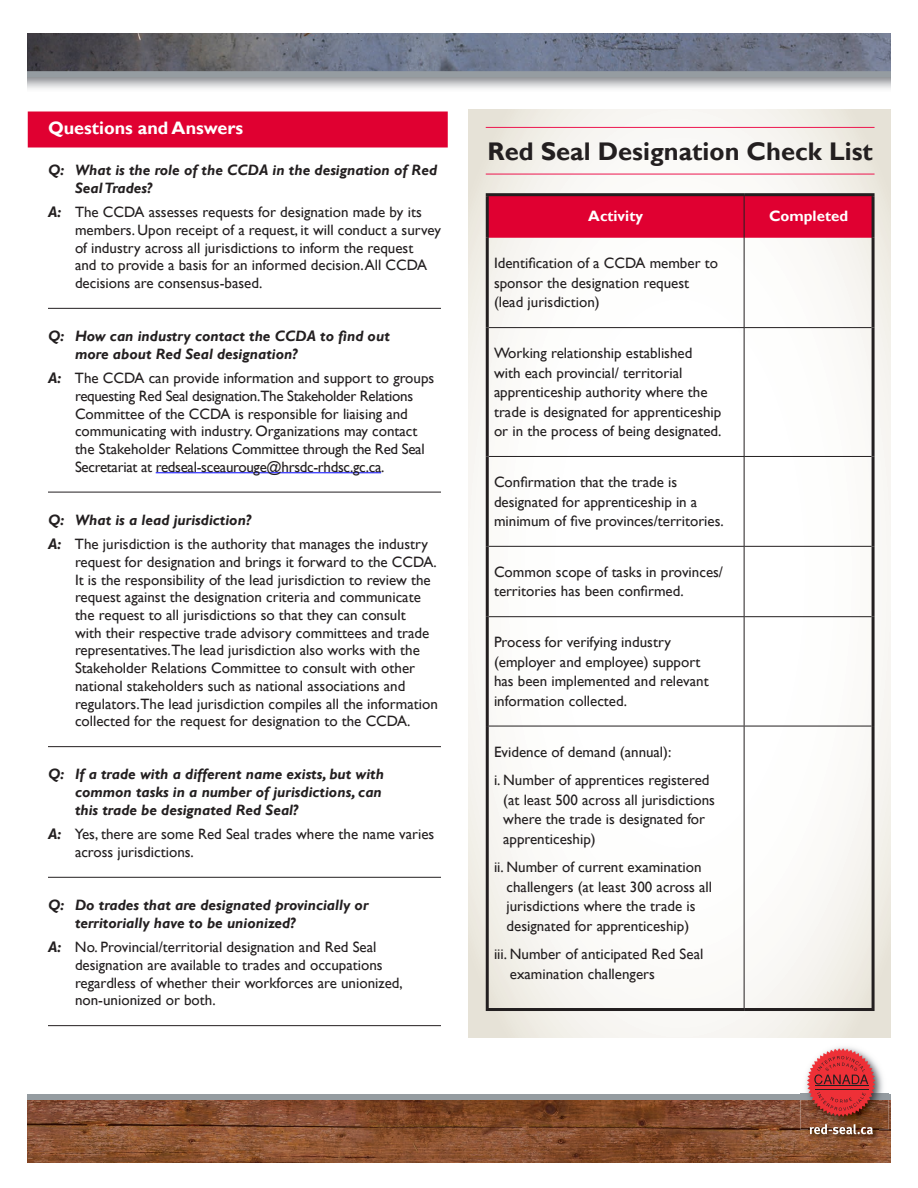
<style>
.page{position:relative;width:918px;height:1188px;background:#fff}
.page>*{position:absolute;margin:0;border:0;box-sizing:border-box;transform-origin:0 0}
.t1{font:700 25.5px "Gill Sans";color:#231f20}
.t2{font:700 18px "Gill Sans";color:#fff}
.t3{font:15px/17.7px "Gill Sans";color:#231f20}
.t4{font:italic 700 15px/17.7px "Gill Sans";color:#231f20}
.t5{font:700 15px "Gill Sans";color:#fff}
.s1{font-weight:700;font-style:italic}
</style>
<div class="page">
<svg style="left:468px;top:109px;width:423px;height:928px"></svg>
<img style="left:27px;top:1100px;width:864px;height:63px">
<div style="left:2px;top:1094px;width:911px;height:6px;background:#959ca1"></div>
<svg style="left:27px;top:33px;width:864px;height:44px;background:#6e7381"></svg>
<div style="left:891px;top:1048px;width:27px;height:140px;background:#fff"></div>
<div style="left:0;top:1048px;width:27px;height:140px;background:#fff"></div>
<img style="left:801px;top:1047px;width:87px;height:83px">
<svg style="left:807px;top:1048px;width:68px;height:69px;background:#c94a4c"></svg>
<img style="left:809px;top:1123px;width:70px;height:17px">
<svg style="left:810px;top:1124px;width:63px;height:10px"></svg>
<div style="left:28px;top:112px;width:420px;height:36px;background:#e00031"></div>
<hr style="left:48px;top:308px;width:393px;height:1px;background:#231f20">
<hr style="left:48px;top:492px;width:393px;height:1px;background:#231f20">
<hr style="left:156px;top:472px;width:225px;height:1px;background:#00f">
<hr style="left:48px;top:746px;width:393px;height:1px;background:#231f20">
<hr style="left:48px;top:877px;width:393px;height:1px;background:#231f20">
<hr style="left:48px;top:1025px;width:393px;height:1px;background:#231f20">
<hr style="left:486px;top:127px;width:389px;height:1px;background:#ed154e">
<hr style="left:486px;top:174px;width:389px;height:1px;background:#ed154e">
<div style="left:489px;top:196px;width:383px;height:42px;background:#e00031"></div>
<hr style="left:489px;top:327px;width:255px;height:1px;background:#231f20">
<hr style="left:744px;top:327px;width:128px;height:1px;background:#231f20">
<hr style="left:489px;top:456px;width:255px;height:1px;background:#231f20">
<hr style="left:744px;top:456px;width:128px;height:1px;background:#231f20">
<hr style="left:489px;top:546px;width:255px;height:1px;background:#231f20">
<hr style="left:744px;top:546px;width:128px;height:1px;background:#231f20">
<hr style="left:489px;top:616px;width:255px;height:1px;background:#231f20">
<hr style="left:744px;top:616px;width:128px;height:1px;background:#231f20">
<hr style="left:489px;top:726px;width:255px;height:1px;background:#231f20">
<hr style="left:744px;top:726px;width:128px;height:1px;background:#231f20">
<hr style="left:744px;top:196px;width:1px;height:42px;background:#231f20">
<hr style="left:744px;top:238px;width:1px;height:89px;background:#231f20">
<hr style="left:744px;top:328px;width:1px;height:128px;background:#231f20">
<hr style="left:744px;top:457px;width:1px;height:89px;background:#231f20">
<hr style="left:744px;top:547px;width:1px;height:69px;background:#231f20">
<hr style="left:744px;top:617px;width:1px;height:109px;background:#231f20">
<hr style="left:744px;top:726px;width:1px;height:282px;background:#231f20">
<hr style="left:486px;top:193px;width:258px;height:3px;background:#231f20">
<hr style="left:486px;top:196px;width:3px;height:42px;background:#231f20">
<hr style="left:744px;top:193px;width:131px;height:3px;background:#231f20">
<hr style="left:872px;top:196px;width:3px;height:42px;background:#231f20">
<hr style="left:486px;top:238px;width:3px;height:90px;background:#231f20">
<hr style="left:872px;top:238px;width:3px;height:90px;background:#231f20">
<hr style="left:486px;top:328px;width:3px;height:128px;background:#231f20">
<hr style="left:872px;top:328px;width:3px;height:128px;background:#231f20">
<hr style="left:486px;top:456px;width:3px;height:90px;background:#231f20">
<hr style="left:872px;top:456px;width:3px;height:90px;background:#231f20">
<hr style="left:486px;top:546px;width:3px;height:71px;background:#231f20">
<hr style="left:872px;top:546px;width:3px;height:71px;background:#231f20">
<hr style="left:486px;top:617px;width:3px;height:109px;background:#231f20">
<hr style="left:872px;top:617px;width:3px;height:109px;background:#231f20">
<hr style="left:486px;top:726px;width:3px;height:282px;background:#231f20">
<hr style="left:872px;top:726px;width:3px;height:282px;background:#231f20">
<hr style="left:486px;top:1008px;width:258px;height:3px;background:#231f20">
<hr style="left:744px;top:1008px;width:131px;height:3px;background:#231f20">
<h1 class="t2" style="left:48px;top:117px;width:197px">Questions and Answers</h1>
<p class="t4" style="left:75px;top:161px;width:364px;text-indent:-27px">Q: What is the role of the CCDA in the designation of Red<br>Seal Trades?</p>
<p class="t3" style="left:75px;top:203px;width:368px;text-indent:-27px"><span class="s1">A:</span> The CCDA assesses requests for designation made by its members. Upon receipt of a request, it will conduct a survey of industry across all jurisdictions to inform the request<br>and to provide a basis for an informed decision. All CCDA decisions are consensus-based.</p>
<p class="t4" style="left:75px;top:328px;width:316px;text-indent:-27px">Q: How can industry contact the CCDA to find out more about Red Seal designation?</p>
<p class="t3" style="left:75px;top:370px;width:361px;text-indent:-27px"><span class="s1">A:</span> The CCDA can provide information and support to groups requesting Red Seal designation.The Stakeholder Relations Committee of the CCDA is responsible for liaising and communicating with industry. Organizations may contact the Stakeholder Relations Committee through the Red Seal Secretariat at redseal-sceaurouge@hrsdc-rhdsc.gc.ca.</p>
<p class="t4" style="left:48px;top:511px;width:204px">Q: What is a lead jurisdiction?</p>
<p class="t3" style="left:75px;top:536px;width:364px;text-indent:-27px"><span class="s1">A:</span> The jurisdiction is the authority that manages the industry request for designation and brings it forward to the CCDA.<br>It is the responsibility of the lead jurisdiction to review the request against the designation criteria and communicate the request to all jurisdictions so that they can consult<br>with their respective trade advisory committees and trade representatives.The lead jurisdiction also works with the Stakeholder Relations Committee to consult with other national stakeholders such as national associations and regulators.The lead jurisdiction compiles all the information collected for the request for designation to the CCDA.</p>
<p class="t4" style="left:75px;top:766px;width:311px;text-indent:-27px">Q: If a trade with a different name exists, but with common tasks in a number of jurisdictions, can this trade be designated Red Seal?</p>
<p class="t3" style="left:75px;top:826px;width:361px;text-indent:-27px"><span class="s1">A:</span> Yes, there are some Red Seal trades where the name varies across jurisdictions.</p>
<p class="t4" style="left:75px;top:896px;width:295px;text-indent:-27px">Q: Do trades that are designated provincially or territorially have to be unionized?</p>
<p class="t3" style="left:75px;top:938px;width:329px;text-indent:-27px"><span class="s1">A:</span> No. Provincial/territorial designation and Red Seal designation are available to trades and occupations regardless of whether their workforces are unionized, non-unionized or both.</p>
<p class="t1" style="left:487px;top:136px;width:387px">Red Seal Designation Check List</p>
<p class="t5" style="left:588px;top:207px;width:56px">Activity</p>
<p class="t5" style="left:769px;top:207px;width:81px">Completed</p>
<p class="t3" style="left:494px;top:254px;width:226px;line-height:19.5px">Identification of a CCDA member to sponsor the designation request (lead jurisdiction)</p>
<p class="t3" style="left:494px;top:344px;width:229px;line-height:19.5px">Working relationship established with each provincial/ territorial apprenticeship authority where the trade is designated for apprenticeship or in the process of being designated.</p>
<p class="t3" style="left:494px;top:473px;width:231px;line-height:19.5px">Confirmation that the trade is designated for apprenticeship in a minimum of five provinces/territories.</p>
<p class="t3" style="left:494px;top:562px;width:231px;line-height:19.5px">Common scope of tasks in provinces/ territories has been confirmed.</p>
<p class="t3" style="left:494px;top:633px;width:216px;line-height:19.5px">Process for verifying industry (employer and employee) support has been implemented and relevant information collected.</p>
<p class="t3" style="left:494px;top:743px;width:179px">Evidence of demand (annual):</p>
<p class="t3" style="left:503px;top:771px;width:213px;line-height:19.5px;text-indent:-9px">i. Number of apprentices registered (at least 500 across all jurisdictions where the trade is designated for apprenticeship)</p>
<p class="t3" style="left:507px;top:858px;width:207px;line-height:19.5px;text-indent:-13px">ii. Number of current examination challengers (at least 300 across all jurisdictions where the trade is designated for apprenticeship)</p>
<p class="t3" style="left:510px;top:945px;width:195px;line-height:19.5px;text-indent:-16px">iii. Number of anticipated Red Seal examination challengers</p>
</div>
